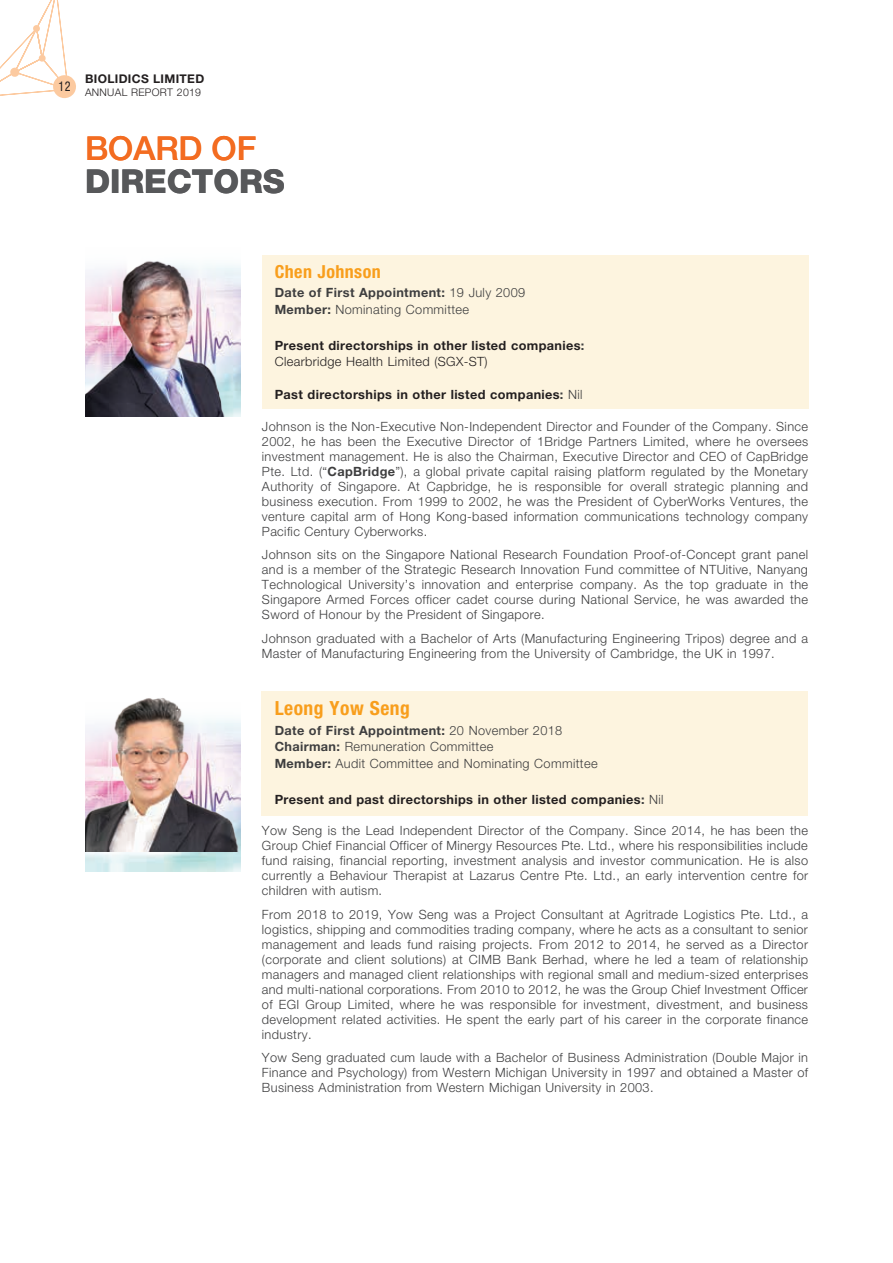
<style>
.page{position:relative;width:893px;height:1263px;background:#fff}
.page>*{position:absolute;margin:0;border:0;box-sizing:border-box;transform-origin:0 0}
.t1{font:800 33px "Helvetica Neue LT Std";color:#57585a}
.t2{font:500 33px "Helvetica Neue LT Std";color:#f36c21}
._00_E_Body_Text{font:700 condensed 19.5px "Helvetica Neue LT Std";letter-spacing:.025em;color:#f89e1c}
._00_E_Body_Text-2{font:700 condensed 18px "Helvetica Neue LT Std";letter-spacing:.025em;color:#f89e1c}
.t3{font:condensed 13.5px "Helvetica Neue LT Std";color:#231f20;scale:.9 1}
._00_E_Body_Text-3{font:300 12.75px/15px "Helvetica Neue LT Std";letter-spacing:.03em;color:#3e3e3f;text-align:justify}
._00_E_Body_Text-4{font:700 12.75px "Helvetica Neue LT Std";letter-spacing:.03em;color:#231f20}
._00_E_Body_Text-5{font:700 12.75px "Helvetica Neue LT Std";letter-spacing:.03em;color:#3e3e3f}
._00_E_Body_Text-6{font:300 12.75px "Helvetica Neue LT Std";letter-spacing:.03em;color:#231f20}
.t4{font:700 12px "Helvetica Neue LT Std";letter-spacing:.03em;color:#231f20}
.t5{font:300 10.5px "Helvetica Neue LT Std";letter-spacing:.03em;color:#231f20}
.s1{font-weight:300}
.s2{font-weight:700}
.s3{color:#3e3e3f}
.s4{font-weight:300;color:#3e3e3f}
</style>
<div class="page">
<img style="left:85px;top:851px;width:156px;height:21px">
<div style="left:262px;top:691px;width:546px;height:125px;background:#fdf4df"></div>
<div style="left:263px;top:256px;width:546px;height:153px;background:#fdf4df"></div>
<img style="left:85px;top:261px;width:156px;height:156px">
<img style="left:85px;top:698px;width:156px;height:153px">
<svg style="left:0;top:0;width:76px;height:98px"></svg>
<p class="t3" style="left:59px;top:79px;width:15px">12</p>
<p class="t4" style="left:85px;top:71px;width:121px">BIOLIDICS LIMITED</p>
<p class="t5" style="left:85px;top:86px;width:118px">ANNUAL REPORT 2019</p>
<h1 class="t2" style="left:85px;top:128px;width:173px">BOARD OF</h1>
<h1 class="t1" style="left:85px;top:161px;width:201px">DIRECTORS</h1>
<p class="_00_E_Body_Text-2" style="left:275px;top:260px;width:108px">Chen Johnson</p>
<p class="_00_E_Body_Text-5" style="left:275px;top:285px;width:252px">Date of First Appointment: <span class="s1">19 July 2009</span></p>
<p class="_00_E_Body_Text-3" style="left:275px;top:301px;width:196px"><span class="s2">Member:</span> Nominating Committee</p>
<p class="_00_E_Body_Text-4" style="left:275px;top:337px;width:311px">Present directorships in other listed companies<span class="s3">:</span></p>
<p class="_00_E_Body_Text-6" style="left:275px;top:354px;width:215px">Clearbridge Health Limited (SGX-ST)</p>
<p class="_00_E_Body_Text-4" style="left:275px;top:387px;width:309px">Past directorships in other listed companies<span class="s3">:</span> <span class="s4">Nil</span></p>
<p class="_00_E_Body_Text-3" style="left:262px;top:418px;width:548px">Johnson is the Non-Executive Non-Independent Director and Founder of the Company. Since 2002, he has been the Executive Director of 1Bridge Partners Limited, where he oversees investment management. He is also the Chairman, Executive Director and CEO of CapBridge Pte. Ltd. (“<span class="s2">CapBridge</span>”), a global private capital raising platform regulated by the Monetary Authority of Singapore. At Capbridge, he is responsible for overall strategic planning and business execution. From 1999 to 2002, he was the President of CyberWorks Ventures, the venture capital arm of Hong Kong-based information communications technology company Pacific Century Cyberworks.</p>
<p class="_00_E_Body_Text-3" style="left:262px;top:547px;width:548px">Johnson sits on the Singapore National Research Foundation Proof-of-Concept grant panel and is a member of the Strategic Research Innovation Fund committee of NTUitive, Nanyang Technological University’s innovation and enterprise company. As the top graduate in the Singapore Armed Forces officer cadet course during National Service, he was awarded the Sword of Honour by the President of Singapore.</p>
<p class="_00_E_Body_Text-3" style="left:262px;top:630px;width:548px">Johnson graduated with a Bachelor of Arts (Manufacturing Engineering Tripos) degree and a<br>Master of Manufacturing Engineering from the University of Cambridge, the UK in 1997.</p>
<p class="_00_E_Body_Text" style="left:275px;top:696px;width:137px">Leong Yow Seng</p>
<p class="_00_E_Body_Text-5" style="left:275px;top:722px;width:289px">Date of First Appointment: <span class="s1">20 November 2018</span></p>
<p class="_00_E_Body_Text-3" style="left:275px;top:739px;width:220px"><span class="s2">Chairman:</span> Remuneration Committee</p>
<p class="_00_E_Body_Text-3" style="left:275px;top:755px;width:324px"><span class="s2">Member:</span> Audit Committee and Nominating Committee</p>
<p class="_00_E_Body_Text-4" style="left:275px;top:791px;width:390px">Present and past directorships in other listed companies<span class="s3">:</span> <span class="s4">Nil</span></p>
<p class="_00_E_Body_Text-3" style="left:262px;top:823px;width:548px">Yow Seng is the Lead Independent Director of the Company. Since 2014, he has been the Group Chief Financial Officer of Minergy Resources Pte. Ltd., where his responsibilities include fund raising, financial reporting, investment analysis and investor communication. He is also currently a Behaviour Therapist at Lazarus Centre Pte. Ltd., an early intervention centre for children with autism.</p>
<p class="_00_E_Body_Text-3" style="left:262px;top:906px;width:548px">From 2018 to 2019, Yow Seng was a Project Consultant at Agritrade Logistics Pte. Ltd., a logistics, shipping and commodities trading company, where he acts as a consultant to senior management and leads fund raising projects. From 2012 to 2014, he served as a Director (corporate and client solutions) at CIMB Bank Berhad, where he led a team of relationship managers and managed client relationships with regional small and medium-sized enterprises and multi-national corporations. From 2010 to 2012, he was the Group Chief Investment Officer of EGI Group Limited, where he was responsible for investment, divestment, and business development related activities. He spent the early part of his career in the corporate finance industry.</p>
<p class="_00_E_Body_Text-3" style="left:262px;top:1050px;width:548px">Yow Seng graduated cum laude with a Bachelor of Business Administration (Double Major in Finance and Psychology) from Western Michigan University in 1997 and obtained a Master of Business Administration from Western Michigan University in 2003.</p>
</div>
